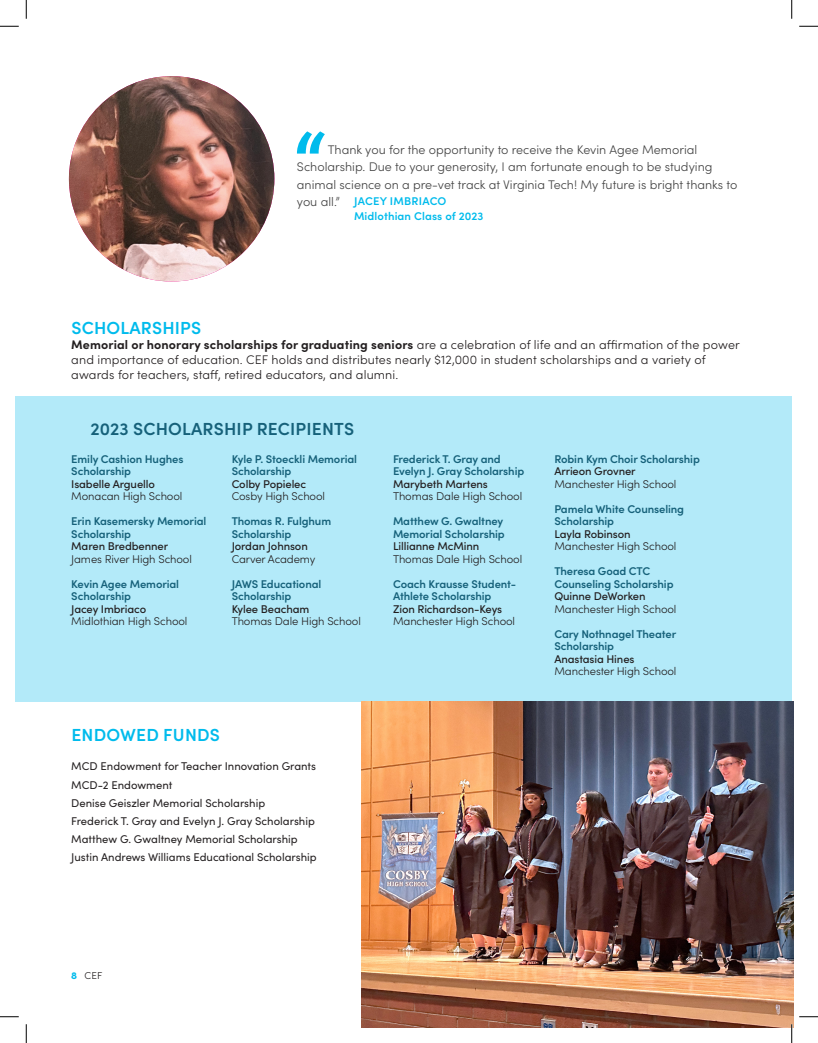
<style>
.page{position:relative;width:818px;height:1043px;background:#fff}
.page>*{position:absolute;margin:0;border:0;box-sizing:border-box;transform-origin:0 0}
.t1{font:600 17.5px "Sofia Pro";letter-spacing:.01em;color:#16617a}
.t2{font:600 17.5px "Sofia Pro";letter-spacing:.01em;color:#00bbec}
.t3{font:300 12.5px/15px "Sofia Pro";letter-spacing:.01em;color:#231f20}
.t4{font:300 12.5px/17.5px "Sofia Pro";color:#434343}
.t5{font:600 11.25px/12.5px "Sofia Pro";letter-spacing:-.01em;color:#16617a}
.t6{font:300 11.25px "Sofia Pro";letter-spacing:-.01em;color:#231f20}
.t7{font:11.25px "Sofia Pro";color:#231f20}
.t8{font:500 11.25px "Sofia Pro";letter-spacing:-.01em;color:#231f20}
.t9{font:600 11.25px "Sofia Pro";letter-spacing:.01em;color:#00bbec}
.t10{font:300 10px "Sofia Pro";color:#231f20}
.s1{font-weight:700}
.s2{font-weight:900;color:#00bbec}
</style>
<div class="page">
<div style="left:15px;top:396px;width:776px;height:306px;background:#b3eaf9"></div>
<img style="left:361px;top:702px;width:432px;height:326px">
<svg style="left:297px;top:131px;width:28px;height:23px"></svg>
<img style="left:69px;top:76px;width:205px;height:205px;border-radius:103px">
<svg style="left:0;top:25px;width:19px;height:2px"></svg>
<svg style="left:799px;top:25px;width:19px;height:2px"></svg>
<svg style="left:0;top:1016px;width:19px;height:1px"></svg>
<svg style="left:799px;top:1016px;width:19px;height:1px"></svg>
<svg style="left:25px;top:0;width:2px;height:19px"></svg>
<svg style="left:25px;top:1024px;width:2px;height:18px"></svg>
<svg style="left:791px;top:0;width:1px;height:19px"></svg>
<svg style="left:790px;top:1024px;width:2px;height:18px"></svg>
<p class="t4" style="left:297px;top:140px;width:442px;text-indent:31px">Thank you for the opportunity to receive the Kevin Agee Memorial Scholarship. Due to your generosity, I am fortunate enough to be studying animal science on a pre-vet track at Virginia Tech! My future is bright thanks to you all.”</p>
<p class="t9" style="left:354px;top:192px;width:94px">JACEY IMBRIACO</p>
<p class="t9" style="left:354px;top:207px;width:131px">Midlothian Class of 2023</p>
<p class="t2" style="left:71px;top:314px;width:131px">SCHOLARSHIPS</p>
<p class="t3" style="left:71px;top:336px;width:670px"><span class="s1">Memorial or honorary scholarships for graduating seniors</span> are a celebration of life and an affirmation of the power and importance of education. CEF holds and distributes nearly $12,000 in student scholarships and a variety of awards for teachers, staff, retired educators, and alumni.</p>
<p class="t1" style="left:91px;top:416px;width:265px">2023 SCHOLARSHIP RECIPIENTS</p>
<p class="t5" style="left:71px;top:451px;width:114px">Emily Cashion Hughes<br>Scholarship</p>
<p class="t8" style="left:71px;top:475px;width:85px">Isabelle Arguello</p>
<p class="t6" style="left:71px;top:488px;width:113px">Monacan High School</p>
<p class="t5" style="left:71px;top:514px;width:137px">Erin Kasemersky Memorial<br>Scholarship</p>
<p class="t8" style="left:71px;top:538px;width:98px">Maren Bredbenner</p>
<p class="t6" style="left:71px;top:550px;width:122px">James River High School</p>
<p class="t5" style="left:71px;top:576px;width:109px">Kevin Agee Memorial<br>Scholarship</p>
<p class="t8" style="left:71px;top:600px;width:76px">Jacey Imbriaco</p>
<p class="t6" style="left:71px;top:613px;width:118px">Midlothian High School</p>
<p class="t5" style="left:232px;top:451px;width:127px">Kyle P. Stoeckli Memorial<br>Scholarship</p>
<p class="t8" style="left:232px;top:475px;width:76px">Colby Popielec</p>
<p class="t6" style="left:232px;top:488px;width:95px">Cosby High School</p>
<p class="t5" style="left:232px;top:514px;width:101px">Thomas R. Fulghum<br>Scholarship</p>
<p class="t8" style="left:232px;top:538px;width:78px">Jordan Johnson</p>
<p class="t6" style="left:232px;top:550px;width:85px">Carver Academy</p>
<p class="t5" style="left:232px;top:576px;width:91px">JAWS Educational<br>Scholarship</p>
<p class="t8" style="left:232px;top:600px;width:79px">Kylee Beacham</p>
<p class="t6" style="left:232px;top:613px;width:131px">Thomas Dale High School</p>
<p class="t2" style="left:71px;top:721px;width:150px">ENDOWED FUNDS</p>
<p class="t7" style="left:71px;top:757px;width:246px">MCD Endowment for Teacher Innovation Grants</p>
<p class="t7" style="left:71px;top:776px;width:103px">MCD-2 Endowment</p>
<p class="t7" style="left:71px;top:794px;width:195px">Denise Geiszler Memorial Scholarship</p>
<p class="t7" style="left:71px;top:812px;width:245px">Frederick T. Gray and Evelyn J. Gray Scholarship</p>
<p class="t7" style="left:71px;top:830px;width:228px">Matthew G. Gwaltney Memorial Scholarship</p>
<p class="t7" style="left:71px;top:849px;width:247px">Justin Andrews Williams Educational Scholarship</p>
<p class="t5" style="left:393px;top:451px;width:133px">Frederick T. Gray and<br>Evelyn J. Gray Scholarship</p>
<p class="t8" style="left:393px;top:475px;width:96px">Marybeth Martens</p>
<p class="t6" style="left:393px;top:488px;width:131px">Thomas Dale High School</p>
<p class="t5" style="left:393px;top:514px;width:113px">Matthew G. Gwaltney<br>Memorial Scholarship</p>
<p class="t8" style="left:393px;top:538px;width:88px">Lillianne McMinn</p>
<p class="t6" style="left:393px;top:550px;width:131px">Thomas Dale High School</p>
<p class="t5" style="left:393px;top:576px;width:125px">Coach Krausse Student-<br>Athlete Scholarship</p>
<p class="t8" style="left:393px;top:600px;width:111px">Zion Richardson-Keys</p>
<p class="t6" style="left:393px;top:613px;width:124px">Manchester High School</p>
<p class="t5" style="left:554px;top:451px;width:147px">Robin Kym Choir Scholarship</p>
<p class="t8" style="left:554px;top:463px;width:83px">Arrieon Grovner</p>
<p class="t6" style="left:554px;top:475px;width:124px">Manchester High School</p>
<p class="t5" style="left:554px;top:501px;width:131px">Pamela White Counseling<br>Scholarship</p>
<p class="t8" style="left:554px;top:525px;width:78px">Layla Robinson</p>
<p class="t6" style="left:554px;top:538px;width:124px">Manchester High School</p>
<p class="t5" style="left:554px;top:564px;width:121px">Theresa Goad CTC<br>Counseling Scholarship</p>
<p class="t8" style="left:554px;top:588px;width:93px">Quinne DeWorken</p>
<p class="t6" style="left:554px;top:600px;width:124px">Manchester High School</p>
<p class="t5" style="left:554px;top:626px;width:123px">Cary Nothnagel Theater<br>Scholarship</p>
<p class="t8" style="left:554px;top:650px;width:82px">Anastasia Hines</p>
<p class="t6" style="left:554px;top:663px;width:124px">Manchester High School</p>
<p class="t10" style="left:71px;top:968px;width:32px"><span class="s2">8</span> CEF</p>
</div>
